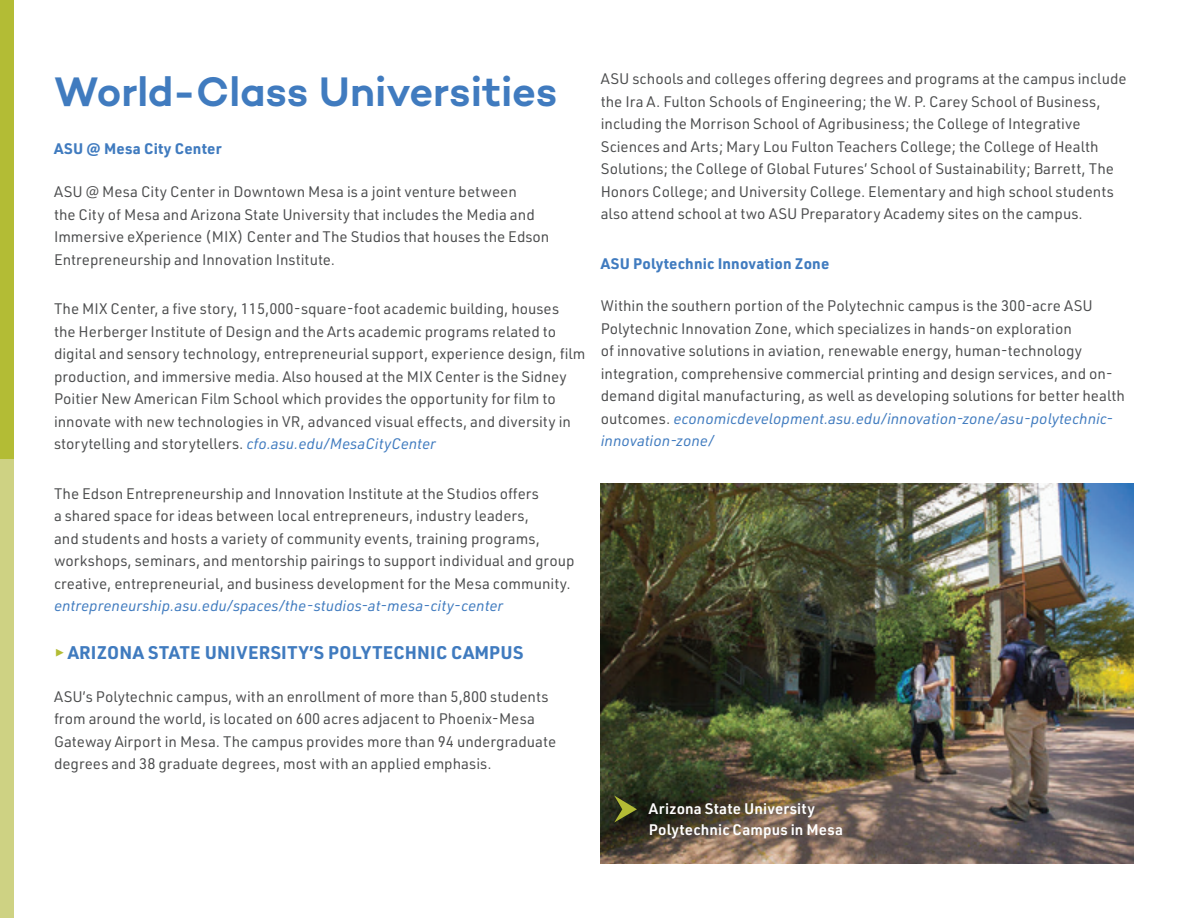
<style>
.page{position:relative;width:1188px;height:918px;background:#fff}
.page>*{position:absolute;margin:0;border:0;box-sizing:border-box;transform-origin:0 0}
.t1{font:600 42px "Campton";letter-spacing:-.005em;color:#407bbf}
.t2{font:700 18px "URWDIN";letter-spacing:.01em;color:#407bbf}
.t3{font:15px/22.5px "URWDIN";color:#4b4c4d}
.t4{font:700 15px "URWDIN";letter-spacing:.01em;color:#407bbf}
.t5{font:600 15px/21px "URWDIN";letter-spacing:.01em;color:#fff}
.s1{font-style:italic;color:#407bbf}
.s2{color:#b3bc35}
</style>
<div class="page">
<div style="left:0;top:0;width:14px;height:918px;background:#b3bc35"></div>
<div style="left:0;top:459px;width:14px;height:459px;background:#ced283"></div>
<img style="left:601px;top:484px;width:533px;height:380px">
<svg style="left:614px;top:796px;width:23px;height:27px"></svg>
<p class="t1" style="left:54px;top:65px;width:505px">World-Class Universities</p>
<p class="t4" style="left:54px;top:139px;width:169px">ASU @ Mesa City Center</p>
<p class="t3" style="left:54px;top:180px;width:497px">ASU @ Mesa City Center in Downtown Mesa is a joint venture between<br>the City of Mesa and Arizona State University that includes the Media and Immersive eXperience (MIX) Center and The Studios that houses the Edson Entrepreneurship and Innovation Institute.</p>
<p class="t3" style="left:54px;top:297px;width:533px">The MIX Center, a five story, 115,000-square-foot academic building, houses<br>the Herberger Institute of Design and the Arts academic programs related to digital and sensory technology, entrepreneurial support, experience design, film production, and immersive media. Also housed at the MIX Center is the Sidney Poitier New American Film School which provides the opportunity for film to innovate with new technologies in VR, advanced visual effects, and diversity in storytelling and storytellers. <span class="s1">cfo.asu.edu/MesaCityCenter</span></p>
<p class="t3" style="left:54px;top:481px;width:522px">The Edson Entrepreneurship and Innovation Institute at the Studios offers<br>a shared space for ideas between local entrepreneurs, industry leaders,<br>and students and hosts a variety of community events, training programs, workshops, seminars, and mentorship pairings to support individual and group creative, entrepreneurial, and business development for the Mesa community. <span class="s1">entrepreneurship.asu.edu/spaces/the-studios-at-mesa-city-center</span></p>
<p class="t2" style="left:54px;top:640px;width:471px"><span class="s2">▸</span> ARIZONA STATE UNIVERSITY’S POLYTECHNIC CAMPUS</p>
<p class="t3" style="left:54px;top:685px;width:504px">ASU’s Polytechnic campus, with an enrollment of more than 5,800 students from around the world, is located on 600 acres adjacent to Phoenix-Mesa Gateway Airport in Mesa. The campus provides more than 94 undergraduate degrees and 38 graduate degrees, most with an applied emphasis.</p>
<p class="t3" style="left:601px;top:67px;width:527px">ASU schools and colleges offering degrees and programs at the campus include the Ira A. Fulton Schools of Engineering; the W. P. Carey School of Business, including the Morrison School of Agribusiness; the College of Integrative Sciences and Arts; Mary Lou Fulton Teachers College; the College of Health Solutions; the College of Global Futures’ School of Sustainability; Barrett, The Honors College; and University College. Elementary and high school students also attend school at two ASU Preparatory Academy sites on the campus.</p>
<p class="t4" style="left:601px;top:253px;width:230px">ASU Polytechnic Innovation Zone</p>
<p class="t3" style="left:601px;top:294px;width:526px">Within the southern portion of the Polytechnic campus is the 300-acre ASU Polytechnic Innovation Zone, which specializes in hands-on exploration<br>of innovative solutions in aviation, renewable energy, human-technology integration, comprehensive commercial printing and design services, and on&shy;demand digital manufacturing, as well as developing solutions for better health outcomes. <span class="s1">economicdevelopment.asu.edu/innovation-zone/asu-polytechnic&shy;innovation-zone/</span></p>
<p class="t5" style="left:649px;top:797px;width:196px">Arizona State University<br>Polytechnic Campus in Mesa</p>
</div>
